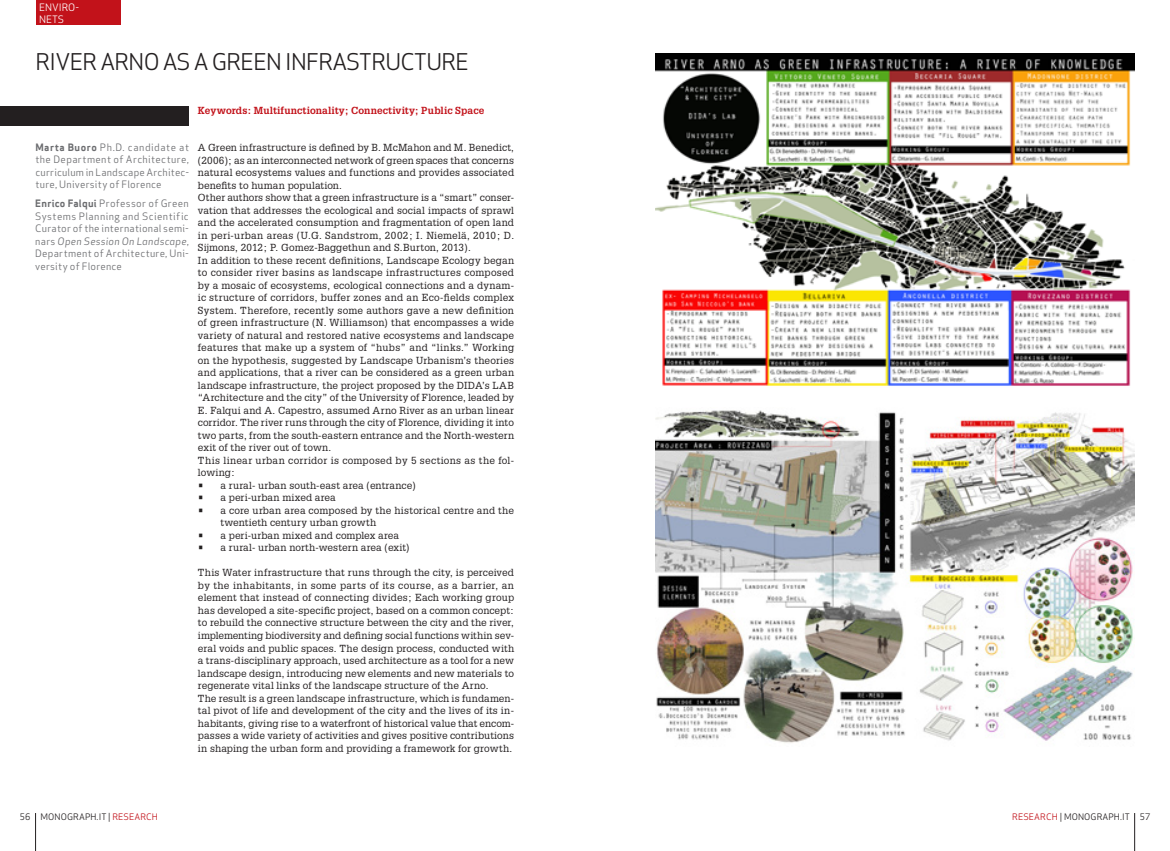
<style>
.page{position:relative;width:1170px;height:851px;background:#fff}
.page>*{position:absolute;margin:0;border:0;box-sizing:border-box;transform-origin:0 0}
.t1{font:22.5px "Apex New";color:#231f20}
.t2{font:10px/12.5px "Glypha";letter-spacing:.015em;color:#231f20}
.t3{font:10px/12.5px "Apex Sans Book T";letter-spacing:.02em;color:#6c6d70;text-align:justify}
.t4{font:10px "Glypha";letter-spacing:.035em;color:#231f20}
.t5{font:700 10px "Glypha";letter-spacing:.01em;color:#c2121a}
.t6{font:10px "Apex Sans Book Italic T";letter-spacing:.02em;color:#6c6d70}
.t7{font:10px/12px "Apex Sans Book T";color:#fff}
.t8{font:8.75px "Apex Sans Book T";letter-spacing:.01em;color:#231f20}
.s1{font-family:"Apex Sans Bold T"}
.s2{font-family:"Apex Sans Book T"}
.s3{color:#c2121a}
</style>
<div class="page">
<hr style="left:35px;top:812px;width:1px;height:38px;background:#231f20">
<hr style="left:1134px;top:812px;width:1px;height:38px;background:#231f20">
<div style="left:36px;top:0;width:84px;height:25px;background:#c2121a"></div>
<div style="left:0;top:106px;width:189px;height:20px;background:#231f20"></div>
<img style="left:655px;top:53px;width:479px;height:333px">
<img style="left:655px;top:410px;width:479px;height:333px">
<p class="t7" style="left:39px;top:1px;width:41px">ENVIRO-<br>NETS</p>
<h1 class="t1" style="left:36px;top:48px;width:434px">RIVER ARNO AS A GREEN INFRASTRUCTURE</h1>
<p class="t3" style="left:35px;top:141px;width:155px"><span class="s1">Marta Buoro</span> Ph.D. candidate at the Department of Architecture, curriculum in Landscape Architec&shy;ture, University of Florence</p>
<p class="t3" style="left:35px;top:197px;width:155px"><span class="s1">Enrico Falqui</span> Professor of Green Systems Planning and Scientific Curator of the international semi-</p>
<p class="t6" style="left:35px;top:234px;width:155px"><span class="s2">nars</span> Open Session On Landscape<span class="s2">,</span></p>
<p class="t3" style="left:35px;top:247px;width:155px">Department of Architecture, Uni&shy;versity of Florence</p>
<p class="t5" style="left:198px;top:104px;width:288px">Keywords: Multifunctionality; Connectivity; Public Space</p>
<p class="t2" style="left:198px;top:141px;width:317px">A Green infrastructure is defined by B. McMahon and M. Benedict,</p>
<p class="t2" style="left:198px;top:154px;width:317px">(2006); as an interconnected network of green spaces that concerns</p>
<p class="t2" style="left:198px;top:166px;width:317px">natural ecosystems values and functions and provides associated</p>
<p class="t2" style="left:198px;top:179px;width:146px">benefits to human population.</p>
<p class="t2" style="left:198px;top:191px;width:317px">Other authors show that a green infrastructure is a “smart” conser-</p>
<p class="t2" style="left:198px;top:204px;width:317px">vation that addresses the ecological and social impacts of sprawl</p>
<p class="t2" style="left:198px;top:216px;width:317px">and the accelerated consumption and fragmentation of open land</p>
<p class="t2" style="left:198px;top:229px;width:317px">in peri-urban areas (U.G. Sandstrom, 2002; I. Niemelä, 2010; D.</p>
<p class="t2" style="left:198px;top:241px;width:274px">Sijmons, 2012; P. Gomez-Baggethun and S.Burton, 2013).</p>
<p class="t2" style="left:198px;top:254px;width:317px">In addition to these recent definitions, Landscape Ecology began</p>
<p class="t4" style="left:198px;top:266px;width:317px">to consider river basins as landscape infrastructures composed</p>
<p class="t2" style="left:198px;top:279px;width:317px">by a mosaic of ecosystems, ecological connections and a dynam-</p>
<p class="t2" style="left:198px;top:291px;width:317px">ic structure of corridors, buffer zones and an Eco-fields complex</p>
<p class="t2" style="left:198px;top:304px;width:317px">System. Therefore, recently some authors gave a new definition</p>
<p class="t2" style="left:198px;top:316px;width:317px">of green infrastructure (N. Williamson) that encompasses a wide</p>
<p class="t2" style="left:198px;top:329px;width:317px">variety of natural and restored native ecosystems and landscape</p>
<p class="t2" style="left:198px;top:341px;width:318px">features that make up a system of “hubs” and “links.” Working</p>
<p class="t2" style="left:198px;top:354px;width:317px">on the hypothesis, suggested by Landscape Urbanism’s theories</p>
<p class="t2" style="left:198px;top:366px;width:317px">and applications, that a river can be considered as a green urban</p>
<p class="t2" style="left:198px;top:379px;width:317px">landscape infrastructure, the project proposed by the DIDA’s LAB</p>
<p class="t2" style="left:198px;top:391px;width:317px">“Architecture and the city” of the University of Florence, leaded by</p>
<p class="t2" style="left:198px;top:404px;width:317px">E. Falqui and A. Capestro, assumed Arno River as an urban linear</p>
<p class="t2" style="left:198px;top:416px;width:317px">corridor. The river runs through the city of Florence, dividing it into</p>
<p class="t2" style="left:198px;top:429px;width:317px">two parts, from the south-eastern entrance and the North-western</p>
<p class="t2" style="left:198px;top:441px;width:135px">exit of the river out of town.</p>
<p class="t4" style="left:198px;top:454px;width:317px">This linear urban corridor is composed by 5 sections as the fol-</p>
<p class="t2" style="left:198px;top:466px;width:39px">lowing:</p>
<p class="t2" style="left:220px;top:479px;width:197px">a rural- urban south-east area (entrance)</p>
<p class="t2" style="left:220px;top:491px;width:117px">a peri-urban mixed area</p>
<p class="t2" style="left:220px;top:504px;width:295px">a core urban area composed by the historical centre and the</p>
<p class="t2" style="left:220px;top:516px;width:157px">twentieth century urban growth</p>
<p class="t2" style="left:220px;top:529px;width:180px">a peri-urban mixed and complex area</p>
<p class="t2" style="left:220px;top:541px;width:191px">a rural- urban north-western area (exit)</p>
<p class="t2" style="left:198px;top:566px;width:317px">This Water infrastructure that runs through the city, is perceived by the inhabitants, in some parts of its course, as a barrier, an element that instead of connecting divides; Each working group has developed a site-specific project, based on a common concept: to rebuild the connective structure between the city and the river, implementing biodiversity and defining social functions within sev&shy;eral voids and public spaces. The design process, conducted with a trans-disciplinary approach, used architecture as a tool for a new landscape design, introducing new elements and new materials to regenerate vital links of the landscape structure of the Arno.<br>The result is a green landscape infrastructure, which is fundamen&shy;tal pivot of life and development of the city and the lives of its in&shy;habitants, giving rise to a waterfront of historical value that encom&shy;passes a wide variety of activities and gives positive contributions in shaping the urban form and providing a framework for growth.</p>
<p class="t8" style="left:20px;top:811px;width:140px">56 MONOGRAPH.IT | <span class="s3">RESEARCH</span></p>
<p class="t8" style="left:1012px;top:811px;width:140px"><span class="s3">RESEARCH</span> | MONOGRAPH.IT 57</p>
</div>
